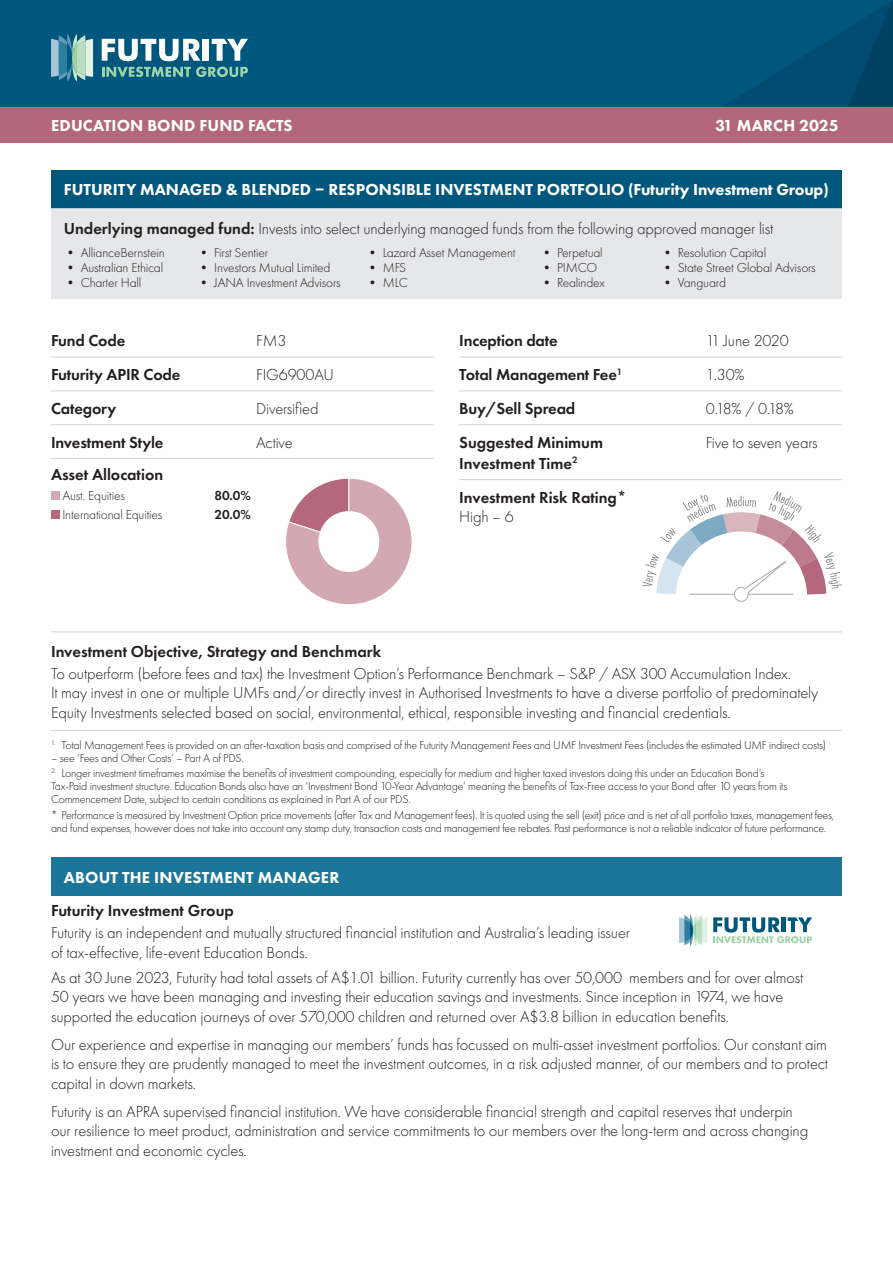
<style>
.page{position:relative;width:893px;height:1263px;background:#fff}
.page>*{position:absolute;margin:0;border:0;box-sizing:border-box;transform-origin:0 0}
.FS__Body_Text_table_13pt_leading{font:300 16.5px/19.5px "Futura PT";letter-spacing:-.01em;color:#231f20}
.FS_Subhead_2{font:800 16.5px "Futura PT";color:#fff}
.FS_Subhead_3_Table_-_no_space_after{font:600 16.5px/21px "Futura PT";color:#231f20}
.FS__Body_Text{font:300 16.5px "Futura PT";letter-spacing:-.01em;color:#231f20}
.FS__Body_Text_table_13pt_leading-2{font:600 16.5px "Futura PT";letter-spacing:-.01em;color:#231f20}
.FS__Body_Text-2{font:300 13.5px "Futura PT";letter-spacing:-.01em;color:#231f20}
.FS__Body_Text-3{font:600 13.5px "Futura PT";color:#231f20}
.Footnote_Disclaimer_8_9_5pt{font:300 12px/13.2px "Futura PT";letter-spacing:-.02em;color:#231f20}
.s1{font-weight:600}
</style>
<div class="page">
<div style="left:0;top:0;width:893px;height:138px;background:#00577d"></div>
<svg style="left:723px;top:0;width:170px;height:107px"></svg>
<svg style="left:102px;top:39px;width:98px;height:22px"></svg>
<div style="left:203px;top:39px;width:6px;height:22px;background:#fff"></div>
<svg style="left:212px;top:39px;width:36px;height:22px"></svg>
<svg style="left:102px;top:67px;width:146px;height:10px"></svg>
<svg style="left:51px;top:34px;width:42px;height:47px"></svg>
<div style="left:0;top:107px;width:893px;height:35px;background:#b4677b"></div>
<hr style="left:51px;top:357px;width:205px;height:1px;background:#d1d2d4">
<hr style="left:256px;top:357px;width:178px;height:1px;background:#d1d2d4">
<hr style="left:51px;top:390px;width:205px;height:1px;background:#d1d2d4">
<hr style="left:256px;top:390px;width:178px;height:1px;background:#d1d2d4">
<hr style="left:51px;top:424px;width:205px;height:1px;background:#d1d2d4">
<hr style="left:256px;top:424px;width:178px;height:1px;background:#d1d2d4">
<hr style="left:51px;top:458px;width:205px;height:1px;background:#d1d2d4">
<hr style="left:256px;top:458px;width:178px;height:1px;background:#d1d2d4">
<div style="left:51px;top:492px;width:9px;height:8px;background:#d2a8b2"></div>
<div style="left:51px;top:510px;width:9px;height:9px;background:#b5697e"></div>
<svg style="left:286px;top:478px;width:126px;height:127px"></svg>
<div style="left:318px;top:511px;width:61px;height:61px;background:#fff;border-radius:50%"></div>
<hr style="left:459px;top:357px;width:234px;height:1px;background:#d1d2d4">
<hr style="left:693px;top:357px;width:149px;height:1px;background:#d1d2d4">
<hr style="left:459px;top:390px;width:234px;height:1px;background:#d1d2d4">
<hr style="left:693px;top:390px;width:149px;height:1px;background:#d1d2d4">
<hr style="left:459px;top:424px;width:234px;height:1px;background:#d1d2d4">
<hr style="left:693px;top:424px;width:149px;height:1px;background:#d1d2d4">
<hr style="left:459px;top:479px;width:234px;height:1px;background:#d1d2d4">
<hr style="left:693px;top:479px;width:149px;height:1px;background:#d1d2d4">
<svg style="left:642px;top:491px;width:200px;height:111px"></svg>
<div style="left:51px;top:170px;width:791px;height:38px;background:#00577d"></div>
<div style="left:51px;top:208px;width:791px;height:91px;background:#e6e7e9"></div>
<div style="left:51px;top:857px;width:791px;height:38px;background:#1c7699"></div>
<svg style="left:713px;top:917px;width:99px;height:26px"></svg>
<svg style="left:679px;top:914px;width:28px;height:32px"></svg>
<hr style="left:51px;top:631px;width:791px;height:1px;background:#d1d2d4">
<hr style="left:51px;top:730px;width:791px;height:1px;background:#d1d2d4">
<p class="FS_Subhead_2" style="left:51px;top:115px;width:243px">EDUCATION BOND FUND FACTS</p>
<p class="FS_Subhead_2" style="left:715px;top:115px;width:125px">31 MARCH 2025</p>
<p class="FS_Subhead_2" style="left:64px;top:180px;width:766px">FUTURITY MANAGED &amp; BLENDED – RESPONSIBLE INVESTMENT PORTFOLIO (Futurity Investment Group)</p>
<p class="FS__Body_Text" style="left:64px;top:219px;width:711px"><span class="s1">Underlying managed fund:</span> Invests into select underlying managed funds from the following approved manager list</p>
<p class="FS__Body_Text-2" style="left:64px;top:244px;width:102px">• AllianceBernstein</p>
<p class="FS__Body_Text-2" style="left:64px;top:259px;width:101px">• Australian Ethical</p>
<p class="FS__Body_Text-2" style="left:64px;top:274px;width:79px">• Charter Hall</p>
<p class="FS__Body_Text-2" style="left:366px;top:244px;width:151px">• Lazard Asset Management</p>
<p class="FS__Body_Text-2" style="left:366px;top:259px;width:42px">• MFS</p>
<p class="FS__Body_Text-2" style="left:366px;top:274px;width:44px">• MLC</p>
<p class="FS__Body_Text-2" style="left:540px;top:244px;width:64px">• Perpetual</p>
<p class="FS__Body_Text-2" style="left:540px;top:259px;width:59px">• PIMCO</p>
<p class="FS__Body_Text-2" style="left:540px;top:274px;width:66px">• Realindex</p>
<p class="FS__Body_Text-2" style="left:661px;top:244px;width:107px">• Resolution Capital</p>
<p class="FS__Body_Text-2" style="left:661px;top:259px;width:157px">• State Street Global Advisors</p>
<p class="FS__Body_Text-2" style="left:661px;top:274px;width:67px">• Vanguard</p>
<p class="FS__Body_Text-2" style="left:197px;top:244px;width:72px">• First Sentier</p>
<p class="FS__Body_Text-2" style="left:197px;top:259px;width:135px">• Investors Mutual Limited</p>
<p class="FS__Body_Text-2" style="left:197px;top:274px;width:145px">• JANA Investment Advisors</p>
<p class="FS__Body_Text_table_13pt_leading-2" style="left:51px;top:331px;width:76px">Fund Code</p>
<p class="FS__Body_Text_table_13pt_leading" style="left:256px;top:331px;width:32px">FM3</p>
<p class="FS__Body_Text_table_13pt_leading-2" style="left:51px;top:364px;width:131px">Futurity APIR Code</p>
<p class="FS__Body_Text_table_13pt_leading" style="left:256px;top:365px;width:79px">FIG6900AU</p>
<p class="FS__Body_Text_table_13pt_leading-2" style="left:51px;top:398px;width:67px">Category</p>
<p class="FS__Body_Text_table_13pt_leading" style="left:256px;top:399px;width:64px">Diversified</p>
<p class="FS__Body_Text_table_13pt_leading-2" style="left:51px;top:432px;width:114px">Investment Style</p>
<p class="FS__Body_Text_table_13pt_leading" style="left:256px;top:433px;width:38px">Active</p>
<p class="FS_Subhead_3_Table_-_no_space_after" style="left:51px;top:463px;width:114px">Asset Allocation</p>
<p class="FS__Body_Text-2" style="left:62px;top:488px;width:64px">Aust. Equities</p>
<p class="FS__Body_Text-3" style="left:215px;top:487px;width:38px">80.0%</p>
<p class="FS__Body_Text-2" style="left:62px;top:506px;width:102px">International Equities</p>
<p class="FS__Body_Text-3" style="left:215px;top:506px;width:38px">20.0%</p>
<p class="FS__Body_Text_table_13pt_leading-2" style="left:459px;top:331px;width:100px">Inception date</p>
<p class="FS__Body_Text_table_13pt_leading" style="left:706px;top:331px;width:84px">11 June 2020</p>
<p class="FS__Body_Text_table_13pt_leading-2" style="left:459px;top:364px;width:165px">Total Management Fee<sup>1</sup></p>
<p class="FS__Body_Text_table_13pt_leading" style="left:706px;top:365px;width:40px">1.30%</p>
<p class="FS__Body_Text_table_13pt_leading-2" style="left:459px;top:398px;width:118px">Buy/Sell Spread</p>
<p class="FS__Body_Text_table_13pt_leading" style="left:706px;top:399px;width:90px">0.18% / 0.18%</p>
<p class="FS_Subhead_3_Table_-_no_space_after" style="left:459px;top:432px;width:145px">Suggested Minimum<br>Investment Time<sup>2</sup></p>
<p class="FS__Body_Text_table_13pt_leading" style="left:706px;top:433px;width:113px">Five to seven years</p>
<p class="FS_Subhead_3_Table_-_no_space_after" style="left:459px;top:487px;width:169px">Investment Risk Rating*</p>
<p class="FS__Body_Text_table_13pt_leading" style="left:459px;top:507px;width:56px">High – 6</p>
<p class="FS_Subhead_3_Table_-_no_space_after" style="left:51px;top:641px;width:332px">Investment Objective, Strategy and Benchmark</p>
<p class="FS__Body_Text_table_13pt_leading" style="left:51px;top:664px;width:769px">To outperform (before fees and tax) the Investment Option’s Performance Benchmark – S&amp;P / ASX 300 Accumulation Index.<br>It may invest in one or multiple UMFs and/or directly invest in Authorised Investments to have a diverse portfolio of predominately<br>Equity Investments selected based on social, environmental, ethical, responsible investing and financial credentials.</p>
<p class="Footnote_Disclaimer_8_9_5pt" style="left:51px;top:738px;width:777px"><sup>1.</sup> Total Management Fees is provided on an after-taxation basis and comprised of the Futurity Management Fees and UMF Investment Fees (includes the estimated UMF indirect costs)</p>
<p class="Footnote_Disclaimer_8_9_5pt" style="left:51px;top:751px;width:194px">– see ‘Fees and Other Costs’ – Part A of PDS.</p>
<p class="Footnote_Disclaimer_8_9_5pt" style="left:51px;top:766px;width:738px"><sup>2.</sup> Longer investment timeframes maximise the benefits of investment compounding, especially for medium and higher taxed investors doing this under an Education Bond’s<br>Tax-Paid investment structure. Education Bonds also have an ‘Investment Bond 10-Year Advantage’ meaning the benefits of Tax-Free access to your Bond after 10 years from its<br>Commencement Date, subject to certain conditions as explained in Part A of our PDS.</p>
<p class="Footnote_Disclaimer_8_9_5pt" style="left:51px;top:808px;width:785px">* Performance is measured by Investment Option price movements (after Tax and Management fees). It is quoted using the sell (exit) price and is net of all portfolio taxes, management fees, and fund expenses, however does not take into account any stamp duty, transaction costs and management fee rebates. Past performance is not a reliable indicator of future performance.</p>
<p class="FS_Subhead_2" style="left:64px;top:867px;width:277px">ABOUT THE INVESTMENT MANAGER</p>
<p class="FS_Subhead_3_Table_-_no_space_after" style="left:51px;top:900px;width:184px">Futurity Investment Group</p>
<p class="FS__Body_Text_table_13pt_leading" style="left:51px;top:923px;width:581px">Futurity is an independent and mutually structured financial institution and Australia’s leading issuer of tax-effective, life-event Education Bonds.</p>
<p class="FS__Body_Text_table_13pt_leading" style="left:51px;top:968px;width:754px">As at 30 June 2023, Futurity had total assets of A$1.01 billion. Futurity currently has over 50,000 members and for over almost<br>50 years we have been managing and investing their education savings and investments. Since inception in 1974, we have supported the education journeys of over 570,000 children and returned over A$3.8 billion in education benefits.</p>
<p class="FS__Body_Text_table_13pt_leading" style="left:51px;top:1035px;width:779px;text-align:justify">Our experience and expertise in managing our members’ funds has focussed on multi-asset investment portfolios. Our constant aim is to ensure they are prudently managed to meet the investment outcomes, in a risk adjusted manner, of our members and to protect capital in down markets.</p>
<p class="FS__Body_Text_table_13pt_leading" style="left:51px;top:1102px;width:759px">Futurity is an APRA supervised financial institution. We have considerable financial strength and capital reserves that underpin our resilience to meet product, administration and service commitments to our members over the long-term and across changing investment and economic cycles.</p>
</div>
